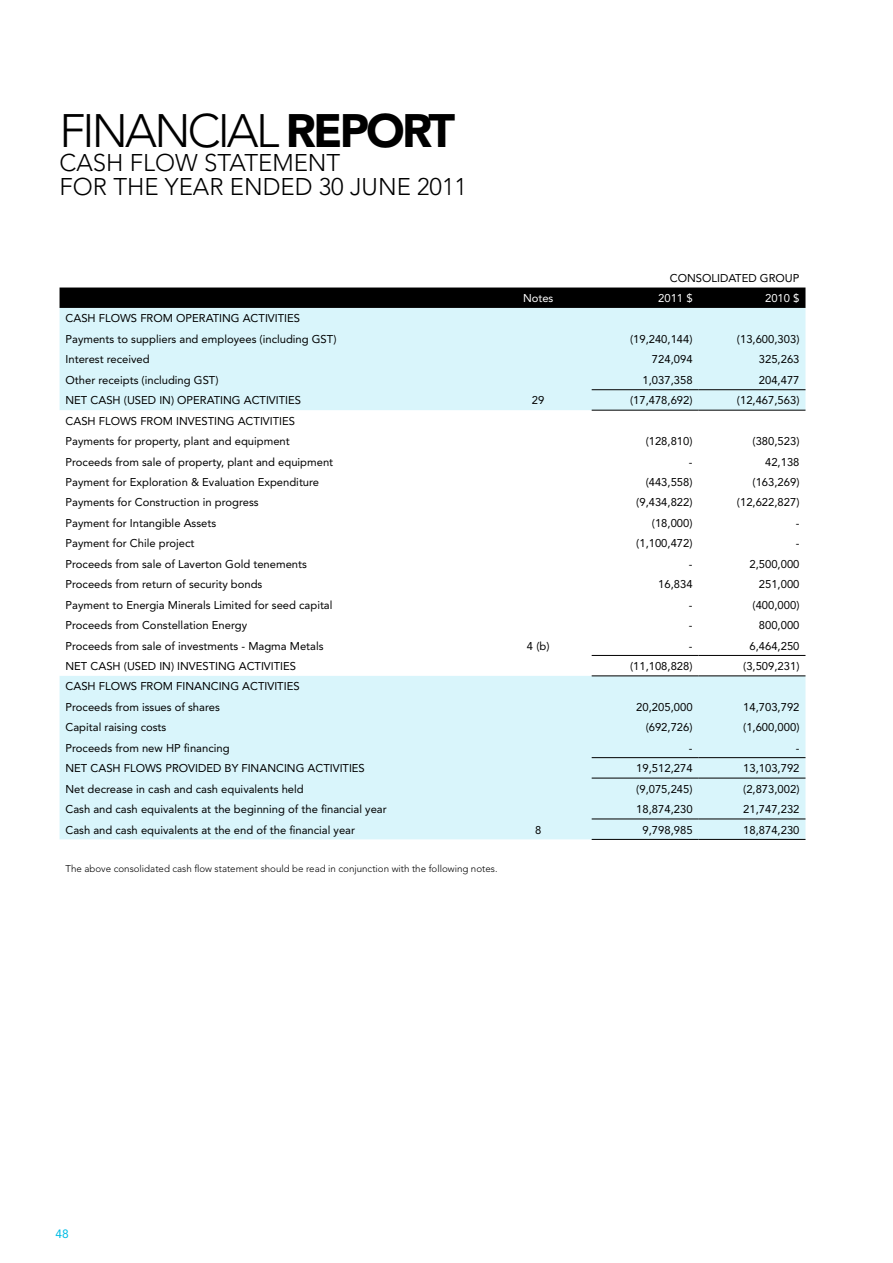
<style>
.page{position:relative;width:893px;height:1263px;background:#fff}
.page>*{position:absolute;margin:0;border:0;box-sizing:border-box;transform-origin:0 0}
.t1{font:300 46.5px "Avenir";letter-spacing:-.06em;color:#000}
.t2{font:300 24px/24px "Avenir";color:#000}
.t3{font:12px "Avenir";color:#00bce4}
.t4{font:11.25px/20.4px "Avenir";color:#000}
.t5{font:11.25px "Avenir";color:#fff}
.t6{font:300 9.75px "Avenir";color:#000}
.s1{font-weight:900}
</style>
<div class="page">
<svg style="left:60px;top:287px;width:745px;height:21px;background:#070707"></svg>
<svg style="left:60px;top:308px;width:745px;height:531px"></svg>
<hr style="left:592px;top:389px;width:107px;height:1px;background:#000">
<hr style="left:699px;top:389px;width:106px;height:1px;background:#000">
<hr style="left:592px;top:410px;width:107px;height:1px;background:#000">
<hr style="left:699px;top:410px;width:106px;height:1px;background:#000">
<hr style="left:592px;top:655px;width:107px;height:1px;background:#000">
<hr style="left:699px;top:655px;width:106px;height:1px;background:#000">
<hr style="left:592px;top:675px;width:107px;height:1px;background:#000">
<hr style="left:699px;top:675px;width:106px;height:1px;background:#000">
<hr style="left:592px;top:757px;width:107px;height:1px;background:#000">
<hr style="left:699px;top:757px;width:106px;height:1px;background:#000">
<hr style="left:592px;top:778px;width:107px;height:1px;background:#000">
<hr style="left:699px;top:778px;width:106px;height:1px;background:#000">
<hr style="left:592px;top:818px;width:107px;height:1px;background:#000">
<hr style="left:699px;top:818px;width:106px;height:1px;background:#000">
<hr style="left:592px;top:839px;width:107px;height:1px;background:#000">
<hr style="left:699px;top:839px;width:106px;height:1px;background:#000">
<h1 class="t1" style="left:60px;top:104px;width:397px">financial <span class="s1">REPORT</span></h1>
<h2 class="t2" style="left:60px;top:151px;width:282px">Cash Flow Statement<br>FOR THE</h2>
<h2 class="t2" style="left:165px;top:175px;width:16px">YEAR</h2>
<h2 class="t2" style="left:230px;top:175px;width:17px">ENDED</h2>
<h2 class="t2" style="left:319px;top:175px;width:60px">30 JUNE</h2>
<h2 class="t2" style="left:417px;top:175px;width:51px">2011</h2>
<p class="t4" style="left:66px;top:308px;width:16px">Cash</p>
<p class="t4" style="left:99px;top:308px;width:9px">flows</p>
<p class="t4" style="left:140px;top:308px;width:9px">from</p>
<p class="t4" style="left:176px;top:308px;width:17px">Operating</p>
<p class="t4" style="left:66px;top:308px;width:272px;text-indent:177px">Activities<br>Payments to suppliers and employees (including GST)</p>
<p class="t4" style="left:670px;top:267px;width:131px">CONSOLIDATED GROUP</p>
<p class="t5" style="left:523px;top:291px;width:32px">Notes</p>
<p class="t5" style="left:658px;top:291px;width:36px">2011 $</p>
<p class="t5" style="left:765px;top:291px;width:36px">2010 $</p>
<p class="t4" style="left:630px;top:329px;width:64px">(19,240,144)</p>
<p class="t4" style="left:737px;top:329px;width:64px">(13,600,303)</p>
<p class="t4" style="left:66px;top:349px;width:86px">Interest received</p>
<p class="t4" style="left:652px;top:349px;width:42px">724,094</p>
<p class="t4" style="left:759px;top:349px;width:42px">325,263</p>
<p class="t4" style="left:66px;top:370px;width:154px">Other receipts (including GST)</p>
<p class="t4" style="left:642px;top:370px;width:52px">1,037,358</p>
<p class="t4" style="left:759px;top:370px;width:42px">204,477</p>
<p class="t4" style="left:66px;top:390px;width:34px">Net cash</p>
<p class="t4" style="left:124px;top:390px;width:12px">(used</p>
<p class="t4" style="left:159px;top:390px;width:26px">in ) operating</p>
<p class="t4" style="left:244px;top:390px;width:8px">acti</p>
<p class="t4" style="left:269px;top:390px;width:13px">vities</p>
<p class="t4" style="left:532px;top:390px;width:14px">29</p>
<p class="t4" style="left:630px;top:390px;width:64px">(17,478,692)</p>
<p class="t4" style="left:737px;top:390px;width:64px">(12,467,563)</p>
<p class="t4" style="left:66px;top:411px;width:16px">Cash</p>
<p class="t4" style="left:99px;top:411px;width:9px">flows</p>
<p class="t4" style="left:140px;top:411px;width:9px">from</p>
<p class="t4" style="left:176px;top:411px;width:26px">Investing</p>
<p class="t4" style="left:66px;top:411px;width:226px;text-indent:172px">Activities<br>Payments for property, plant and equipment</p>
<p class="t4" style="left:646px;top:431px;width:48px">(128,810)</p>
<p class="t4" style="left:753px;top:431px;width:48px">(380,523)</p>
<p class="t4" style="left:66px;top:451px;width:269px">Proceeds from sale of property, plant and equipment</p>
<p class="t4" style="left:689px;top:451px;width:5px">-</p>
<p class="t4" style="left:765px;top:451px;width:36px">42,138</p>
<p class="t4" style="left:66px;top:472px;width:255px">Payment for Exploration &amp; Evaluation Expenditure</p>
<p class="t4" style="left:646px;top:472px;width:48px">(443,558)</p>
<p class="t4" style="left:753px;top:472px;width:48px">(163,269)</p>
<p class="t4" style="left:66px;top:492px;width:195px">Payments for Construction in progress</p>
<p class="t4" style="left:636px;top:492px;width:58px">(9,434,822)</p>
<p class="t4" style="left:737px;top:492px;width:64px">(12,622,827)</p>
<p class="t4" style="left:66px;top:513px;width:152px">Payment for Intangible Assets</p>
<p class="t4" style="left:652px;top:513px;width:42px">(18,000)</p>
<p class="t4" style="left:796px;top:513px;width:5px">-</p>
<p class="t4" style="left:66px;top:533px;width:131px">Payment for Chile project</p>
<p class="t4" style="left:636px;top:533px;width:58px">(1,100,472)</p>
<p class="t4" style="left:796px;top:533px;width:5px">-</p>
<p class="t4" style="left:66px;top:554px;width:243px">Proceeds from sale of Laverton Gold tenements</p>
<p class="t4" style="left:689px;top:554px;width:5px">-</p>
<p class="t4" style="left:749px;top:554px;width:52px">2,500,000</p>
<p class="t4" style="left:66px;top:574px;width:198px">Proceeds from return of security bonds</p>
<p class="t4" style="left:658px;top:574px;width:36px">16,834</p>
<p class="t4" style="left:759px;top:574px;width:42px">251,000</p>
<p class="t4" style="left:66px;top:595px;width:268px">Payment to Energia Minerals Limited for seed capital</p>
<p class="t4" style="left:689px;top:595px;width:5px">-</p>
<p class="t4" style="left:753px;top:595px;width:48px">(400,000)</p>
<p class="t4" style="left:66px;top:615px;width:183px">Proceeds from Constellation Energy</p>
<p class="t4" style="left:689px;top:615px;width:5px">-</p>
<p class="t4" style="left:759px;top:615px;width:42px">800,000</p>
<p class="t4" style="left:66px;top:635px;width:260px">Proceeds from sale of investments - Magma Metals</p>
<p class="t4" style="left:527px;top:635px;width:24px">4 (b)</p>
<p class="t4" style="left:689px;top:635px;width:5px">-</p>
<p class="t4" style="left:749px;top:635px;width:52px">6,464,250</p>
<p class="t4" style="left:66px;top:656px;width:34px">Net cash</p>
<p class="t4" style="left:124px;top:656px;width:12px">(used</p>
<p class="t4" style="left:159px;top:656px;width:44px">in) investing</p>
<p class="t4" style="left:239px;top:656px;width:8px">acti</p>
<p class="t4" style="left:264px;top:656px;width:13px">vities</p>
<p class="t4" style="left:630px;top:656px;width:64px">(11,108,828)</p>
<p class="t4" style="left:743px;top:656px;width:58px">(3,509,231)</p>
<p class="t4" style="left:66px;top:676px;width:16px">Cash</p>
<p class="t4" style="left:99px;top:676px;width:9px">flows</p>
<p class="t4" style="left:140px;top:676px;width:9px">from</p>
<p class="t4" style="left:176px;top:676px;width:15px">Financing</p>
<p class="t4" style="left:242px;top:676px;width:38px">Activities</p>
<p class="t4" style="left:66px;top:697px;width:156px">Proceeds from issues of shares</p>
<p class="t4" style="left:636px;top:697px;width:58px">20,205,000</p>
<p class="t4" style="left:743px;top:697px;width:58px">14,703,792</p>
<p class="t4" style="left:66px;top:717px;width:102px">Capital raising costs</p>
<p class="t4" style="left:646px;top:717px;width:48px">(692,726)</p>
<p class="t4" style="left:743px;top:717px;width:58px">(1,600,000)</p>
<p class="t4" style="left:66px;top:738px;width:166px">Proceeds from new HP financing</p>
<p class="t4" style="left:689px;top:738px;width:5px">-</p>
<p class="t4" style="left:796px;top:738px;width:5px">-</p>
<p class="t4" style="left:66px;top:758px;width:34px">Net cash</p>
<p class="t4" style="left:124px;top:758px;width:9px">flows</p>
<p class="t4" style="left:165px;top:758px;width:9px">pro</p>
<p class="t4" style="left:188px;top:758px;width:15px">vided</p>
<p class="t4" style="left:225px;top:758px;width:25px">by financing</p>
<p class="t4" style="left:308px;top:758px;width:8px">acti</p>
<p class="t4" style="left:333px;top:758px;width:13px">vities</p>
<p class="t4" style="left:636px;top:758px;width:58px">19,512,274</p>
<p class="t4" style="left:743px;top:758px;width:58px">13,103,792</p>
<p class="t4" style="left:66px;top:779px;width:240px">Net decrease in cash and cash equivalents held</p>
<p class="t4" style="left:636px;top:779px;width:58px">(9,075,245)</p>
<p class="t4" style="left:743px;top:779px;width:58px">(2,873,002)</p>
<p class="t4" style="left:66px;top:799px;width:323px">Cash and cash equivalents at the beginning of the financial year</p>
<p class="t4" style="left:636px;top:799px;width:58px">18,874,230</p>
<p class="t4" style="left:743px;top:799px;width:58px">21,747,232</p>
<p class="t4" style="left:66px;top:819px;width:291px">Cash and cash equivalents at the end of the financial year</p>
<p class="t4" style="left:535px;top:819px;width:8px">8</p>
<p class="t4" style="left:642px;top:819px;width:52px">9,798,985</p>
<p class="t4" style="left:743px;top:819px;width:58px">18,874,230</p>
<p class="t6" style="left:66px;top:863px;width:433px">The above consolidated cash flow statement should be read in conjunction with the following notes.</p>
<p class="t3" style="left:56px;top:1227px;width:15px">48</p>
</div>
